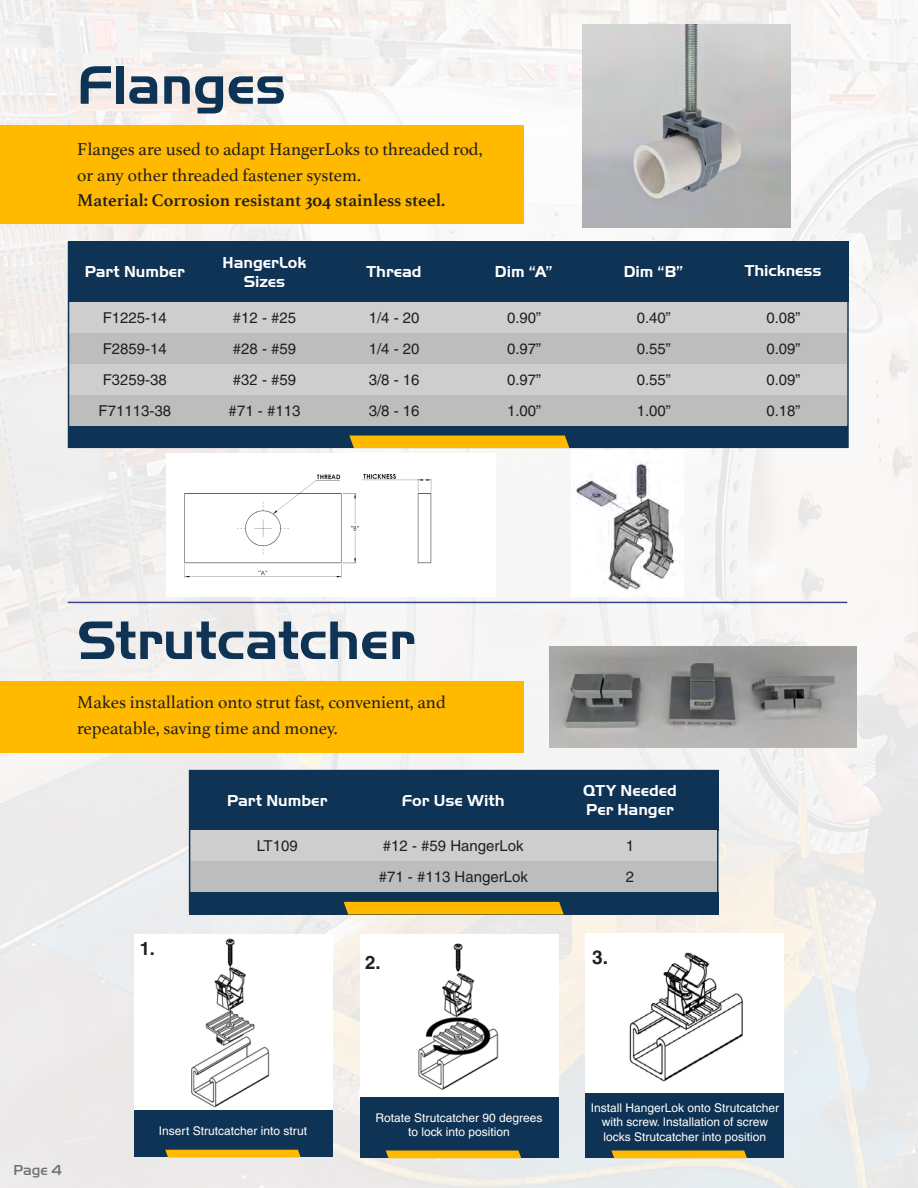
<style>
.page{position:relative;width:918px;height:1188px;background:#fff}
.page>*{position:absolute;margin:0;border:0;box-sizing:border-box;transform-origin:0 0}
.t1{font:700 56.25px "Handel Got D";letter-spacing:-.005em;color:#0f3354}
.t2{font:700 19.2px "Helvetica CE";color:#231f20}
.t3{font:700 18.6px "Helvetica CE";color:#231f20}
.t4{font:700 18.3px "Helvetica CE";color:#231f20}
.t5{font:18px/25.5px "Athelas";color:#231f20}
.t6{font:700 18px "Athelas";color:#231f20}
.t7{font:700 16.5px/19.8px "Handel Got D";color:#fff;text-align:center}
.t8{font:15px/30.9px "Helvetica CE";color:#231f20;text-align:justify}
.t9{font:500 15px "Handel Got D";color:#737373}
.t10{font:12px/14.4px "Helvetica CE";color:#fff;text-align:center}
.s1{font-family:"Helvetica Neue LT Pro"}
</style>
<div class="page">
<img style="left:0;top:0;width:918px;height:1188px">
<div style="left:0;top:126px;width:523px;height:98px;background:#ffba00"></div>
<div style="left:0;top:682px;width:523px;height:71px;background:#ffba00"></div>
<div style="left:68px;top:242px;width:781px;height:60px;background:#0f3354"></div>
<div style="left:68px;top:426px;width:780px;height:22px;background:#0f3354"></div>
<div style="left:69px;top:302px;width:778px;height:31px;background:#cecece"></div>
<div style="left:69px;top:333px;width:778px;height:31px;background:#bdbdbd"></div>
<div style="left:69px;top:364px;width:778px;height:31px;background:#cecece"></div>
<div style="left:69px;top:395px;width:778px;height:31px;background:#bdbdbd"></div>
<hr style="left:68px;top:602px;width:779px;height:1px;background:#374494">
<div style="left:585px;top:934px;width:199px;height:162px;background:#fff"></div>
<img style="left:629px;top:952px;width:114px;height:130px">
<div style="left:585px;top:1093px;width:199px;height:65px;background:#0f3354"></div>
<svg style="left:611px;top:1151px;width:136px;height:7px"></svg>
<div style="left:189px;top:770px;width:530px;height:60px;background:#0f3354"></div>
<div style="left:189px;top:892px;width:530px;height:22px;background:#0f3354"></div>
<div style="left:190px;top:830px;width:527px;height:31px;background:#cecece"></div>
<div style="left:190px;top:861px;width:527px;height:31px;background:#bdbdbd"></div>
<img style="left:549px;top:646px;width:307px;height:101px">
<img style="left:582px;top:24px;width:208px;height:203px">
<div style="left:360px;top:934px;width:198px;height:183px;background:#fff"></div>
<img style="left:402px;top:943px;width:111px;height:155px">
<div style="left:360px;top:1098px;width:198px;height:60px;background:#0f3354"></div>
<svg style="left:386px;top:1151px;width:135px;height:7px"></svg>
<div style="left:134px;top:934px;width:199px;height:181px;background:#fff"></div>
<div style="left:134px;top:1110px;width:199px;height:47px;background:#0f3354"></div>
<img style="left:191px;top:938px;width:79px;height:170px">
<svg style="left:165px;top:1150px;width:136px;height:7px"></svg>
<img style="left:572px;top:450px;width:111px;height:146px">
<div style="left:349px;top:436px;width:220px;height:12px;background:#ffba00"></div>
<div style="left:344px;top:902px;width:220px;height:12px;background:#ffba00"></div>
<img style="left:167px;top:454px;width:328px;height:142px">
<h1 class="t1" style="left:77px;top:53px;width:210px">Flanges</h1>
<p class="t5" style="left:77px;top:136px;width:407px">Flanges are used to adapt HangerLoks to threaded rod, or any other threaded fastener system.</p>
<p class="t6" style="left:77px;top:186px;width:370px">Material: Corrosion resistant 304 stainless steel.</p>
<p class="t7" style="left:85px;top:262px;width:102px">Part Number</p>
<p class="t7" style="left:223px;top:252px;width:85px">HangerLok<br>Sizes</p>
<p class="t7" style="left:367px;top:262px;width:57px">Thread</p>
<p class="t7" style="left:495px;top:262px;width:59px">Dim “A”</p>
<p class="t7" style="left:624px;top:262px;width:61px">Dim “B”</p>
<p class="t7" style="left:745px;top:261px;width:78px">Thickness</p>
<p class="t8" style="left:99px;top:303px;width:74px;text-align:left">F1225-14<br>F2859-14<br>F<span class="s1">32</span>59-38<br>F71113-38</p>
<p class="t8" style="left:229px;top:303px;width:73px;text-align:left">#12 - #25 #28 - #59 #<span class="s1">32</span> - #59 #71 - #113</p>
<p class="t8" style="left:369px;top:303px;width:52px">1/4 - 20<br>1/4 - 20<br>3/8 - 16<br>3/8 - 16</p>
<p class="t8" style="left:507px;top:303px;width:36px">0.90” 0.97” 0.97” 1.00”</p>
<p class="t8" style="left:637px;top:303px;width:36px">0.40” 0.55” 0.55” 1.00”</p>
<p class="t8" style="left:766px;top:303px;width:36px">0.08” 0.09” 0.09” 0.18”</p>
<h1 class="t1" style="left:77px;top:609px;width:339px">Strutcatcher</h1>
<p class="t5" style="left:77px;top:689px;width:370px">Makes installation onto strut fast, convenient, and repeatable, saving time and money.</p>
<p class="t4" style="left:140px;top:937px;width:17px">1.</p>
<p class="t7" style="left:227px;top:790px;width:102px">Part Number</p>
<p class="t7" style="left:402px;top:790px;width:104px">For Use With</p>
<p class="t7" style="left:583px;top:780px;width:95px;text-align:left">QTY Needed<br>Per Hanger</p>
<p class="t8" style="left:257px;top:831px;width:42px">LT109</p>
<p class="t8" style="left:383px;top:831px;width:142px">#12 - #59 HangerLok</p>
<p class="t8" style="left:626px;top:831px;width:10px">1</p>
<p class="t8" style="left:379px;top:861px;width:151px">#71 - #113 HangerLok</p>
<p class="t8" style="left:626px;top:862px;width:10px">2</p>
<p class="t3" style="left:365px;top:951px;width:17px">2.</p>
<p class="t2" style="left:592px;top:946px;width:17px">3.</p>
<p class="t9" style="left:14px;top:1161px;width:50px">Page 4</p>
<p class="t10" style="left:159px;top:1123px;width:150px">Insert Strutcatcher into strut</p>
<p class="t10" style="left:376px;top:1111px;width:168px">Rotate Strutcatcher 90 degrees to lock into position</p>
<p class="t10" style="left:591px;top:1101px;width:190px">Install HangerLok onto Strutcatcher with screw. Installation of screw locks Strutcatcher into position</p>
</div>
